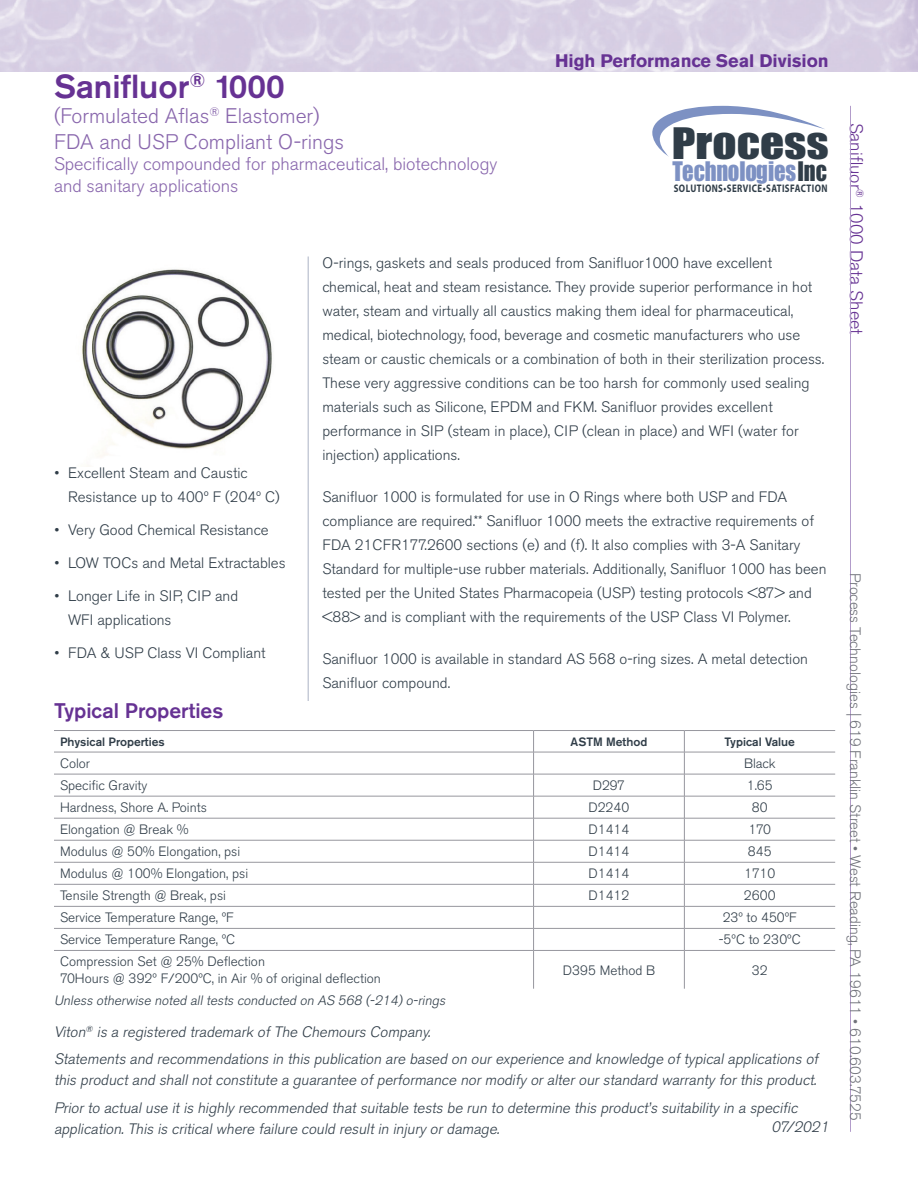
<style>
.page{position:relative;width:918px;height:1188px;background:#fff}
.page>*{position:absolute;margin:0;border:0;box-sizing:border-box;transform-origin:0 0}
.t1{font:40.05px "Impact";color:#303d48;scale:1.18 1}
.t2{font:500 33px "Akzidenz Grotesk BE";color:#663293}
.t3{font:24.9px "Impact";color:#7d91c3;scale:.91 1}
.Subtitle{font:300 21px/25.2px "Akzidenz Grotesk BE";color:#8967ad}
.Subhead{font:500 21px "Akzidenz Grotesk BE";color:#663293}
.Subtitle-2{font:300 18px/21.6px "Akzidenz Grotesk BE";color:#8967ad}
.t4{font:700 18px "Akzidenz Grotesk BE";color:#663293}
.t5{font:300 18px "Akzidenz Grotesk BE";color:#663293}
.Body{font:300 15px/24px "Akzidenz Grotesk BE";color:#303d48}
.t6{font:italic 300 15px/27.8px "Akzidenz Grotesk BE";color:#303d48}
.Bullet{font:300 15px/24px "Akzidenz Grotesk BE";color:#303d48}
.t7{font:300 15px "Akzidenz Grotesk BE";color:#71737b}
.Chart{font:300 13.5px "Akzidenz Grotesk BE";color:#303d48}
.Official_copy{font:italic 300 13.5px "Akzidenz Grotesk BE";color:#303d48}
.t8{font:500 12px "Akzidenz Grotesk BE";color:#303d48}
.t9{font:700 10.95px "Myriad Pro";letter-spacing:.05em;color:#303d48;scale:.8 1}
.s1{color:#303d48}
</style>
<div class="page">
<hr style="left:850px;top:106px;width:1px;height:1026px;background:#b29cca">
<hr style="left:308px;top:256px;width:1px;height:756px;background:#abb2c5">
<svg style="left:652px;top:106px;width:173px;height:51px"></svg>
<div style="left:54px;top:701px;width:781px;height:311px;background:#fff"></div>
<hr style="left:54px;top:818px;width:480px;height:1px;background:#97979e">
<hr style="left:534px;top:818px;width:150px;height:1px;background:#97979e">
<hr style="left:684px;top:818px;width:151px;height:1px;background:#97979e">
<hr style="left:54px;top:840px;width:480px;height:1px;background:#97979e">
<hr style="left:534px;top:840px;width:150px;height:1px;background:#97979e">
<hr style="left:684px;top:840px;width:151px;height:1px;background:#97979e">
<hr style="left:54px;top:862px;width:480px;height:1px;background:#97979e">
<hr style="left:534px;top:862px;width:150px;height:1px;background:#97979e">
<hr style="left:684px;top:862px;width:151px;height:1px;background:#97979e">
<hr style="left:54px;top:884px;width:480px;height:1px;background:#97979e">
<hr style="left:534px;top:884px;width:150px;height:1px;background:#97979e">
<hr style="left:684px;top:884px;width:151px;height:1px;background:#97979e">
<hr style="left:54px;top:906px;width:480px;height:1px;background:#97979e">
<hr style="left:534px;top:906px;width:150px;height:1px;background:#97979e">
<hr style="left:684px;top:906px;width:151px;height:1px;background:#97979e">
<hr style="left:54px;top:752px;width:480px;height:1px;background:#97979e">
<hr style="left:534px;top:752px;width:150px;height:1px;background:#97979e">
<hr style="left:684px;top:752px;width:151px;height:1px;background:#97979e">
<hr style="left:54px;top:730px;width:480px;height:1px;background:#97979e">
<hr style="left:534px;top:730px;width:150px;height:1px;background:#97979e">
<hr style="left:684px;top:730px;width:151px;height:1px;background:#97979e">
<hr style="left:54px;top:774px;width:480px;height:1px;background:#97979e">
<hr style="left:534px;top:774px;width:150px;height:1px;background:#97979e">
<hr style="left:684px;top:774px;width:151px;height:1px;background:#97979e">
<hr style="left:54px;top:796px;width:480px;height:1px;background:#97979e">
<hr style="left:534px;top:796px;width:150px;height:1px;background:#97979e">
<hr style="left:684px;top:796px;width:151px;height:1px;background:#97979e">
<hr style="left:54px;top:928px;width:480px;height:1px;background:#97979e">
<hr style="left:534px;top:928px;width:150px;height:1px;background:#97979e">
<svg style="left:533px;top:731px;width:1px;height:219px"></svg>
<hr style="left:684px;top:928px;width:151px;height:1px;background:#97979e">
<svg style="left:684px;top:731px;width:1px;height:219px"></svg>
<hr style="left:533px;top:951px;width:1px;height:38px;background:#97979e">
<hr style="left:684px;top:951px;width:1px;height:38px;background:#97979e">
<hr style="left:54px;top:950px;width:480px;height:1px;background:#97979e">
<hr style="left:534px;top:950px;width:150px;height:1px;background:#97979e">
<hr style="left:684px;top:950px;width:151px;height:1px;background:#97979e">
<img style="left:81px;top:269px;width:191px;height:198px">
<p class="t2" style="left:54px;top:66px;width:232px">Sanifluor<sup>®</sup> 1000</p>
<p class="Subtitle" style="left:54px;top:104px;width:292px">(Formulated Aflas<sup>®</sup> Elastomer)<br>FDA and USP Compliant O-rings</p>
<p class="Subtitle-2" style="left:54px;top:154px;width:445px">Specifically compounded for pharmaceutical, biotechnology and sanitary applications</p>
<p class="t4" style="left:555px;top:50px;width:275px">High Performance Seal Division</p>
<h1 class="t1" style="left:672px;top:112px;width:135px">Process</h1>
<h3 class="t3" style="left:673px;top:151px;width:171px">Technologies<span class="s1">Inc</span></h3>
<p class="t9" style="left:674px;top:182px;width:194px">SOLUTIONS•SERVICE•SATISFACTION</p>
<p class="Bullet" style="left:68px;top:461px;width:213px;text-indent:-14px">• Excellent Steam and Caustic<br>Resistance up to 400º F (204º C)</p>
<p class="Bullet" style="left:55px;top:518px;width:216px">• Very Good Chemical Resistance</p>
<p class="Bullet" style="left:55px;top:551px;width:233px">• LOW TOCs and Metal Extractables</p>
<p class="Bullet" style="left:68px;top:584px;width:172px;text-indent:-14px">• Longer Life in SIP, CIP and<br>WFI applications</p>
<p class="Bullet" style="left:55px;top:641px;width:213px">• FDA &amp; USP Class VI Compliant</p>
<p class="Body" style="left:322px;top:251px;width:503px">O-rings, gaskets and seals produced from Sanifluor1000 have excellent chemical, heat and steam resistance. They provide superior performance in hot water, steam and virtually all caustics making them ideal for pharmaceutical, medical, biotechnology, food, beverage and cosmetic manufacturers who use steam or caustic chemicals or a combination of both in their sterilization process.<br>These very aggressive conditions can be too harsh for commonly used sealing materials such as Silicone, EPDM and FKM. Sanifluor provides excellent performance in SIP (steam in place), CIP (clean in place) and WFI (water for injection) applications.</p>
<p class="Body" style="left:322px;top:485px;width:506px">Sanifluor 1000 is formulated for use in O Rings where both USP and FDA compliance are required.** Sanifluor 1000 meets the extractive requirements of FDA 21CFR177.2600 sections (e) and (f). It also complies with 3-A Sanitary Standard for multiple-use rubber materials. Additionally, Sanifluor 1000 has been tested per the United States Pharmacopeia (USP) testing protocols &lt;87&gt; and &lt;88&gt; and is compliant with the requirements of the USP Class VI Polymer.</p>
<p class="Body" style="left:322px;top:647px;width:487px">Sanifluor 1000 is available in standard AS 568 o-ring sizes. A metal detection<br>Sanifluor compound.</p>
<p class="Subhead" style="left:54px;top:697px;width:171px">Typical Properties</p>
<p class="t8" style="left:60px;top:734px;width:106px">Physical Properties</p>
<p class="t8" style="left:571px;top:734px;width:78px">ASTM Method</p>
<p class="t8" style="left:725px;top:734px;width:72px">Typical Value</p>
<p class="Chart" style="left:60px;top:756px;width:32px">Color</p>
<p class="Chart" style="left:744px;top:756px;width:33px">Black</p>
<p class="Chart" style="left:60px;top:778px;width:89px">Specific Gravity</p>
<p class="Chart" style="left:593px;top:778px;width:34px">D297</p>
<p class="Chart" style="left:747px;top:778px;width:27px">1.65</p>
<p class="Chart" style="left:60px;top:800px;width:148px">Hardness, Shore A. Points</p>
<p class="Chart" style="left:588px;top:800px;width:43px">D2240</p>
<p class="Chart" style="left:752px;top:800px;width:18px">80</p>
<p class="Chart" style="left:60px;top:822px;width:130px">Elongation @ Break %</p>
<p class="Chart" style="left:589px;top:822px;width:42px">D1414</p>
<p class="Chart" style="left:748px;top:822px;width:24px">170</p>
<p class="Chart" style="left:60px;top:844px;width:182px">Modulus @ 50% Elongation, psi</p>
<p class="Chart" style="left:589px;top:844px;width:42px">D1414</p>
<p class="Chart" style="left:748px;top:844px;width:25px">845</p>
<p class="Chart" style="left:60px;top:866px;width:190px">Modulus @ 100% Elongation, psi</p>
<p class="Chart" style="left:589px;top:866px;width:42px">D1414</p>
<p class="Chart" style="left:744px;top:866px;width:32px">1710</p>
<p class="Chart" style="left:60px;top:888px;width:167px">Tensile Strength @ Break, psi</p>
<p class="Chart" style="left:589px;top:888px;width:42px">D1412</p>
<p class="Chart" style="left:744px;top:888px;width:33px">2600</p>
<p class="Chart" style="left:60px;top:910px;width:175px">Service Temperature Range, ºF</p>
<p class="Chart" style="left:723px;top:910px;width:76px">23º to 450ºF</p>
<p class="Chart" style="left:60px;top:932px;width:177px">Service Temperature Range, ºC</p>
<p class="Chart" style="left:719px;top:932px;width:83px">-5ºC to 230ºC</p>
<p class="Chart" style="left:60px;top:954px;width:207px">Compression Set @ 25% Deflection</p>
<p class="Chart" style="left:60px;top:970px;width:322px">70Hours @ 392º F/200ºC, in Air % of original deflection</p>
<p class="Chart" style="left:563px;top:962px;width:94px">D395 Method B</p>
<p class="Chart" style="left:752px;top:962px;width:17px">32</p>
<p class="Official_copy" style="left:54px;top:993px;width:396px">Unless otherwise noted all tests conducted on AS 568 (-214) o-rings</p>
<p class="t6" style="left:54px;top:1018px;width:769px">Viton<sup>®</sup> is a registered trademark of The Chemours Company.<br>Statements and recommendations in this publication are based on our experience and knowledge of typical applications of</p>
<p class="t6" style="left:54px;top:1066px;width:767px">this product and shall not constitute a guarantee of performance nor modify or alter our standard warranty for this product.<br>Prior to actual use it is highly recommended that suitable tests be run to determine this product’s suitability in a specific</p>
<p class="t6" style="left:54px;top:1115px;width:450px">application. This is critical where failure could result in inj ury or damage.</p>
<p class="t6" style="left:772px;top:1113px;width:62px">07/2021</p>
<p class="t5" style="left:866px;top:123px;width:214px;rotate:90deg">Sanifluor<sup>®</sup> 1000 Data Sheet</p>
<p class="t7" style="left:864px;top:573px;width:549px;rotate:90deg">Process Technologies | 619 Franklin Street • West Reading, PA 19611 • 610.603.7525</p>
</div>
